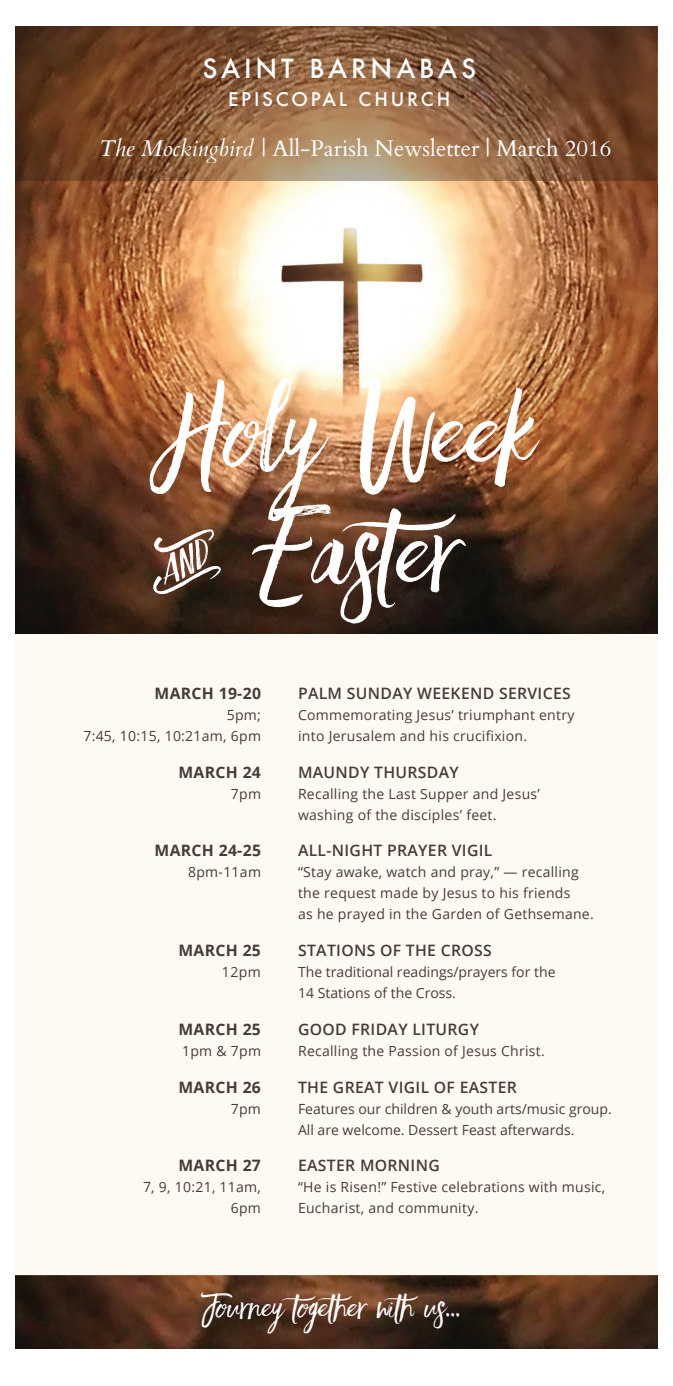
<style>
.page{position:relative;width:673px;height:1386px;background:#fff}
.page>*{position:absolute;margin:0;border:0;box-sizing:border-box;transform-origin:0 0}
.t1{font:100.1px/120.2px "Faith And Glory One";color:#fff}
.t2{font:29.75px "Faith And Glory One";color:#fff}
.t3{font:500 25.72px "Futura";letter-spacing:.15em;color:#fff}
.t4{font:22.75px "Cardo";color:#fff}
.t5{font:500 18.55px "Futura";letter-spacing:.15em;color:#fff}
.t6{font:600 15.75px "Open Sans";letter-spacing:.02em;color:#231f20}
.t7{font:700 15.75px "Open Sans";letter-spacing:.02em;color:#231f20}
.t8{font:14px/21px "Open Sans";letter-spacing:.02em;color:#231f20}
.t9{font:14px/21px "Open Sans";color:#231f20}
.s1{font-style:italic}
</style>
<div class="page">
<img style="left:16px;top:181px;width:641px;height:453px">
<svg style="left:16px;top:26px;width:641px;height:155px;background:#805738"></svg>
<img style="left:16px;top:1276px;width:641px;height:72px">
<div style="left:16px;top:634px;width:641px;height:642px;background:#fefaf2"></div>
<h3 class="t3" style="left:202px;top:51px;width:275px">SAINT BARNABAS</h3>
<h3 class="t5" style="left:228px;top:86px;width:224px">EPISCOPAL CHURCH</h3>
<h3 class="t4" style="left:99px;top:130px;width:514px"><span class="s1">The Mockingbird |</span> All-Parish Newsletter | March 2016</h3>
<h1 class="t1" style="left:153px;top:364px;width:383px">Holy Week &amp; Easter</h1>
<p class="t7" style="left:154px;top:682px;width:108px">MARCH 19-20</p>
<p class="t6" style="left:298px;top:682px;width:274px">PALM SUNDAY WEEKEND SERVICES</p>
<p class="t8" style="left:227px;top:704px;width:36px">5pm;</p>
<p class="t8" style="left:298px;top:704px;width:278px">Commemorating Jesus’ triumphant entry</p>
<p class="t8" style="left:83px;top:725px;width:179px">7:45, 10:15, 10:21am, 6pm</p>
<p class="t8" style="left:298px;top:725px;width:231px">into Jerusalem and his crucifixion.</p>
<p class="t7" style="left:178px;top:761px;width:84px">MARCH 24</p>
<p class="t6" style="left:298px;top:761px;width:162px">MAUNDY THURSDAY</p>
<p class="t8" style="left:231px;top:783px;width:32px">7pm</p>
<p class="t8" style="left:298px;top:783px;width:243px">Recalling the Last Supper and Jesus’ washing of the disciples’ feet.</p>
<p class="t7" style="left:154px;top:840px;width:108px">MARCH 24-25</p>
<p class="t6" style="left:298px;top:840px;width:196px">ALL-NIGHT PRAYER VIGIL</p>
<p class="t8" style="left:188px;top:862px;width:74px">8pm-11am</p>
<p class="t8" style="left:298px;top:862px;width:297px">“Stay awake, watch and pray,” — recalling the request made by Jesus to his friends<br>as he prayed in the Garden of Gethsemane.</p>
<p class="t7" style="left:178px;top:939px;width:84px">MARCH 25</p>
<p class="t6" style="left:298px;top:940px;width:195px">STATIONS OF THE CROSS</p>
<p class="t8" style="left:222px;top:961px;width:40px">12pm</p>
<p class="t9" style="left:298px;top:961px;width:259px">The traditional readings/prayers for the<br>14 Stations of the Cross.</p>
<p class="t7" style="left:178px;top:1018px;width:84px">MARCH 25</p>
<p class="t6" style="left:298px;top:1018px;width:182px">GOOD FRIDAY LITURGY</p>
<p class="t8" style="left:182px;top:1040px;width:80px">1pm &amp; 7pm</p>
<p class="t8" style="left:298px;top:1040px;width:248px">Recalling the Passion of Jesus Christ.</p>
<p class="t7" style="left:178px;top:1076px;width:84px">MARCH 26</p>
<p class="t6" style="left:298px;top:1076px;width:220px">THE GREAT VIGIL OF EASTER</p>
<p class="t8" style="left:231px;top:1098px;width:32px">7pm</p>
<p class="t9" style="left:298px;top:1098px;width:315px">Features our children &amp; youth arts/music group.<br>All are welcome. Dessert Feast afterwards.</p>
<p class="t7" style="left:178px;top:1155px;width:84px">MARCH 27</p>
<p class="t6" style="left:298px;top:1155px;width:143px">EASTER MORNING</p>
<p class="t8" style="left:143px;top:1177px;width:119px">7, 9, 10:21, 11am,</p>
<p class="t8" style="left:298px;top:1177px;width:309px">“He is Risen!” Festive celebrations with music,</p>
<p class="t8" style="left:231px;top:1198px;width:32px">6pm</p>
<p class="t8" style="left:298px;top:1198px;width:182px">Eucharist, and community.</p>
<h2 class="t2" style="left:200px;top:1288px;width:261px">Journey together with us...</h2>
</div>
